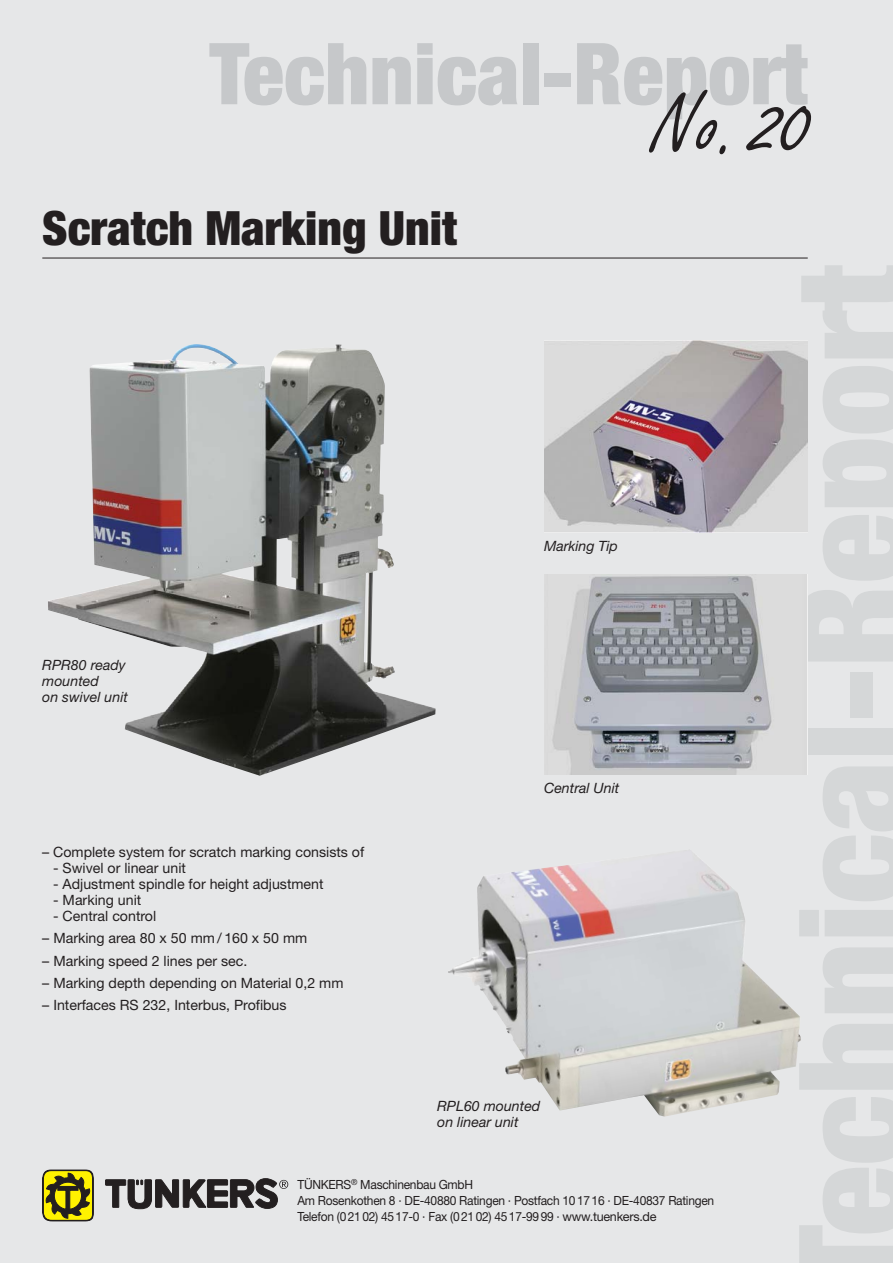
<style>
.page{position:relative;width:893px;height:1263px;background:#e6e7e8}
.page>*{position:absolute;margin:0;border:0;box-sizing:border-box;transform-origin:0 0}
.t1{font:900 condensed 85.5px "Helvetica Neue";color:#c6c8ca}
.t2{font:85.5px "Freestyle Script";color:#231f20}
.t3{font:900 condensed 47.25px "Helvetica Neue";color:#231f20}
.t4{font:14.25px "Helvetica Neue";color:#231f20}
.t5{font:italic 14.25px/15.9px "Helvetica Neue";color:#231f20}
.t6{font:12.6px/15.9px "Helvetica Neue";letter-spacing:-.02em;color:#231f20;scale:.95 1}
</style>
<div class="page">
<svg style="left:105px;top:1178px;width:183px;height:31px"></svg>
<svg style="left:42px;top:1169px;width:52px;height:52px;background:#938b16"></svg>
<hr style="left:42px;top:258px;width:766px;height:1px;background:#231f20">
<img style="left:48px;top:344px;width:388px;height:432px">
<img style="left:544px;top:341px;width:264px;height:191px">
<img style="left:544px;top:575px;width:264px;height:200px">
<img style="left:448px;top:850px;width:353px;height:266px">
<h1 class="t1" style="left:210px;top:43px;width:600px">Technical-Report</h1>
<h1 class="t2" style="left:651px;top:96px;width:158px">No. 20</h1>
<h2 class="t3" style="left:42px;top:211px;width:416px">Scratch Marking Unit</h2>
<p class="t5" style="left:42px;top:658px;width:87px">RPR80 ready mounted<br>on swivel unit</p>
<p class="t4" style="left:42px;top:847px;width:323px">– Complete system for scratch marking consists of</p>
<p class="t4" style="left:53px;top:863px;width:134px">- Swivel or linear unit</p>
<p class="t4" style="left:53px;top:879px;width:272px">- Adjustment spindle for height adjustment</p>
<p class="t4" style="left:53px;top:895px;width:90px">- Marking unit</p>
<p class="t4" style="left:53px;top:911px;width:105px">- Central control</p>
<p class="t4" style="left:42px;top:933px;width:266px">– Marking area 80 x 50 mm / 160 x 50 mm</p>
<p class="t4" style="left:42px;top:955px;width:207px">– Marking speed 2 lines per sec.</p>
<p class="t4" style="left:42px;top:978px;width:303px">– Marking depth depending on Material 0,2 mm</p>
<p class="t4" style="left:42px;top:1000px;width:246px">– Interfaces RS 232, Interbus, Profibus</p>
<p class="t5" style="left:544px;top:539px;width:75px">Marking Tip</p>
<p class="t5" style="left:544px;top:782px;width:77px">Central Unit</p>
<p class="t5" style="left:437px;top:1099px;width:105px">RPL60 mounted on linear unit</p>
<p class="t6" style="left:297px;top:1177px;width:440px">TÜNKERS<sup>®</sup> Maschinenbau GmbH<br>Am Rosenkothen 8 · DE-40880 Ratingen · Postfach 101716 · DE-40837 Ratingen<br>Telefon (02102) 4517-0 · Fax (02102) 4517-9999 · www.tuenkers.de</p>
</div>
